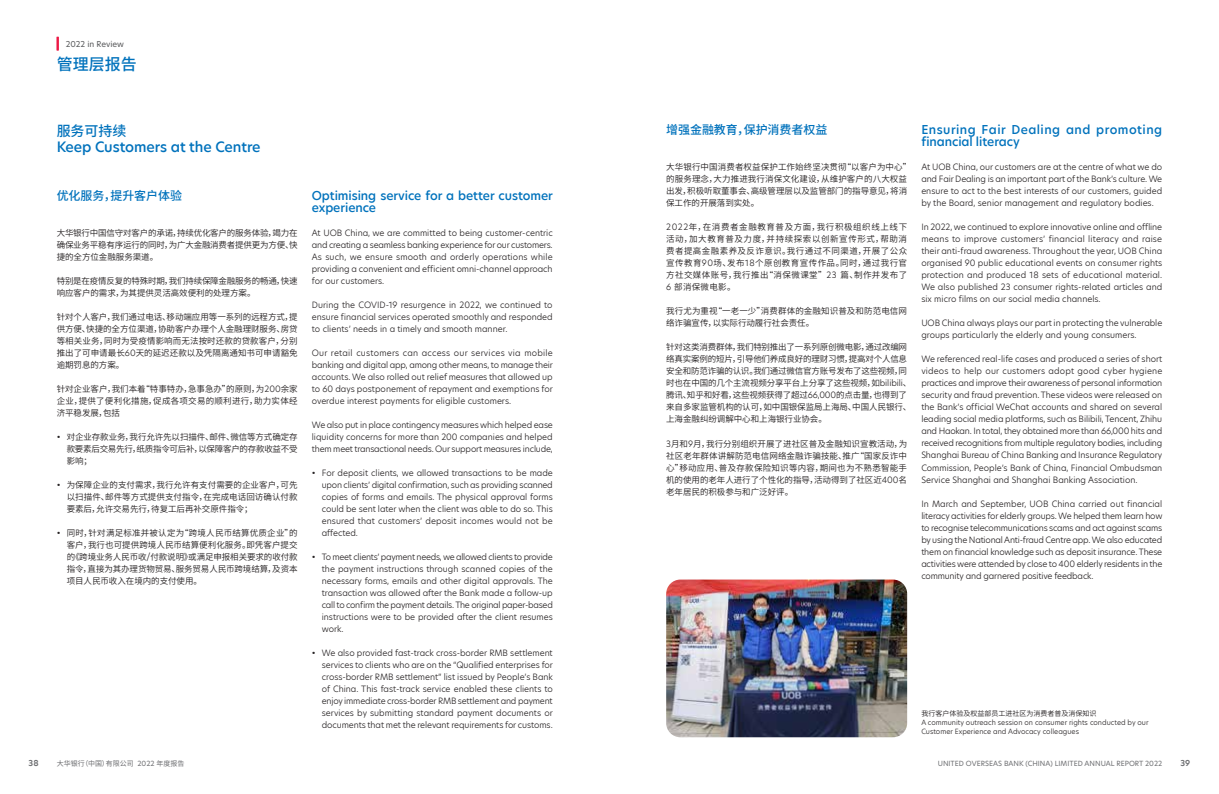
<style>
.page{position:relative;width:1219px;height:794px;background:#fff}
.page>*{position:absolute;margin:0;border:0;box-sizing:border-box;transform-origin:0 0}
.t1{font:500 16px "Noto Sans CJ Ksc";color:#0072bc}
.Body_Text{font:500 14px "New Hero";letter-spacing:-.005em;color:#0072bc}
.Body_Text-2{font:500 14px "Noto Sans CJ Ksc";letter-spacing:-.005em;color:#0072bc}
.Body_Text-3{font:500 12px/12px "New Hero";letter-spacing:.04em;color:#0072bc}
.Body_Text-4{font:500 12px/12px "New Hero";letter-spacing:-.005em;color:#0072bc}
.Body_Text-5{font:500 12px "Noto Sans CJ Ksc";letter-spacing:-.005em;color:#0072bc}
.Body_Text-6{font:300 8.5px/12px "New Hero";letter-spacing:-.005em;color:#231f20;text-align:justify}
.Body_Text-7{font:600 8.5px/12px "Noto Sans CJ Ksc";letter-spacing:-.005em;color:#231f20;text-align:justify}
.t2{font:8px "New Hero";color:#57585a}
.t3{font:600 8px "New Hero";color:#6c6d70}
.Footnotes{font:300 7px/9px "New Hero";color:#231f20}
.t4{font:7px "New Hero";color:#6c6d70}
.Footnotes-2{font:600 7px "Noto Sans CJ Ksc";color:#231f20}
.t5{font:7px "Noto Sans CJ Ksc";color:#6c6d70}
.s1{font-family:"New Hero";font-weight:300}
.s2{font-family:"New Hero"}
</style>
<div class="page">
<img style="left:666px;top:579px;width:241px;height:158px">
<svg style="left:57px;top:37px;width:2px;height:13px"></svg>
<p class="t2" style="left:66px;top:38px;width:60px">2022 in Review</p>
<h1 class="t1" style="left:57px;top:55px;width:81px">管理层报告</h1>
<p class="Body_Text-2" style="left:57px;top:123px;width:71px">服务可持续</p>
<p class="Body_Text" style="left:57px;top:137px;width:205px">Keep Customers at the Centre</p>
<p class="Body_Text-5" style="left:57px;top:188px;width:127px">优化服务，提升客户体验</p>
<p class="Body_Text-7" style="left:57px;top:227px;width:242px">大华银行中国信守对客户的承诺，持续优化客户的服务体验，竭力在确保业务平稳有序运行的同时，为广大金融消费者提供更为方便、快捷的全方位金融服务渠道。</p>
<p class="Body_Text-7" style="left:57px;top:275px;width:242px">特别是在疫情反复的特殊时期，我们持续保障金融服务的畅通，快速响应客户的需求，为其提供灵活高效便利的处理方案。</p>
<p class="Body_Text-7" style="left:57px;top:311px;width:243px">针对个人客户，我们通过电话、移动端应用等一系列的远程方式，提供方便、快捷的全方位渠道，协助客户办理个人金融理财服务、房贷等相关业务，同时为受疫情影响而无法按时还款的贷款客户，分别推出了可申请最长<span class="s1">60</span>天的延迟还款以及凭隔离通知书可申请豁免逾期罚息的方案。</p>
<p class="Body_Text-7" style="left:57px;top:383px;width:243px">针对企业客户，我们本着“特事特办，急事急办”的原则，为<span class="s1">200</span>余家企业，提供了便利化措施，促成各项交易的顺利进行，助力实体经济平稳发展，包括</p>
<p class="Body_Text-7" style="left:67px;top:431px;width:232px;text-indent:-10px"><span class="s1">•</span> 对企业存款业务，我行允许先以扫描件、邮件、微信等方式确定存款要素后交易先行，纸质指令可后补，以保障客户的存款收益不受影响；</p>
<p class="Body_Text-7" style="left:67px;top:479px;width:232px;text-indent:-10px"><span class="s1">•</span> 为保障企业的支付需求，我行允许有支付需要的企业客户，可先以扫描件、邮件等方式提供支付指令，在完成电话回访确认付款要素后，允许交易先行，待复工后再补交原件指令；</p>
<p class="Body_Text-7" style="left:67px;top:527px;width:232px;text-indent:-10px"><span class="s1">•</span> 同时，针对满足标准并被认定为“跨境人民币结算优质企业”的客户，我行也可提供跨境人民币结算便利化服务。即凭客户提交的《跨境业务人民币收<span class="s1">/</span>付款说明》或满足申报相关要求的收付款指令，直接为其办理货物贸易、服务贸易人民币跨境结算，及资本项目人民币收入在境内的支付使用。</p>
<p class="Body_Text-4" style="left:312px;top:189px;width:243px">Optimising service for a better customer experience</p>
<p class="Body_Text-6" style="left:312px;top:226px;width:242px">At UOB China, we are committed to being customer-centric and creating a seamless banking experience for our customers.<br>As such, we ensure smooth and orderly operations while providing a convenient and efficient omni-channel approach for our customers.</p>
<p class="Body_Text-6" style="left:312px;top:298px;width:242px">During the COVID-19 resurgence in 2022, we continued to ensure financial services operated smoothly and responded to clients’ needs in a timely and smooth manner.</p>
<p class="Body_Text-6" style="left:312px;top:346px;width:243px">Our retail customers can access our services via mobile banking and digital app, among other means, to manage their accounts. We also rolled out relief measures that allowed up to 60 days postponement of repayment and exemptions for overdue interest payments for eligible customers.</p>
<p class="Body_Text-6" style="left:312px;top:418px;width:243px">We also put in place contingency measures which helped ease liquidity concerns for more than 200 companies and helped them meet transactional needs. Our support measures include,</p>
<p class="Body_Text-6" style="left:322px;top:466px;width:232px;text-indent:-10px">• For deposit clients, we allowed transactions to be made upon clients’ digital confirmation, such as providing scanned copies of forms and emails. The physical approval forms could be sent later when the client was able to do so. This ensured that customers’ deposit incomes would not be affected.</p>
<p class="Body_Text-6" style="left:322px;top:550px;width:233px;text-indent:-10px">• To meet clients’ payment needs, we allowed clients to provide the payment instructions through scanned copies of the necessary forms, emails and other digital approvals. The transaction was allowed after the Bank made a follow-up call to confirm the payment details. The original paper-based instructions were to be provided after the client resumes work.</p>
<p class="Body_Text-6" style="left:322px;top:646px;width:233px;text-indent:-10px">• We also provided fast-track cross-border RMB settlement services to clients who are on the “Qualified enterprises for cross-border RMB settlement” list issued by People’s Bank of China. This fast-track service enabled these clients to enjoy immediate cross-border RMB settlement and payment services by submitting standard payment documents or documents that met the relevant requirements for customs.</p>
<p class="Body_Text-5" style="left:666px;top:123px;width:163px">增强金融教育，保护消费者权益</p>
<p class="Body_Text-7" style="left:666px;top:161px;width:247px;text-align:left">大华银行中国消费者权益保护工作始终坚决贯彻“以客户为中心”的服务理念，大力推进我行消保文化建设，从维护客户的八大权益出发，积极听取董事会、高级管理层以及监管部门的指导意见，将消保工作的开展落到实处。</p>
<p class="Body_Text-7" style="left:666px;top:221px;width:242px"><span class="s1">2022</span>年，在消费者金融教育普及方面，我行积极组织线上线下活动，加大教育普及力度，并持续探索以创新宣传形式，帮助消费者提高金融素养及反诈意识。我行通过不同渠道，开展了公众宣传教育<span class="s1">90</span>场、发布<span class="s1">18</span>个原创教育宣传作品。同时，通过我行官方社交媒体账号，我行推出“消保微课堂”<span class="s1">23</span> 篇、制作并发布了<span class="s1">6</span> 部消保微电影。</p>
<p class="Body_Text-7" style="left:666px;top:305px;width:242px">我行尤为重视“一老一少”消费群体的金融知识普及和防范电信网络诈骗宣传，以实际行动履行社会责任。</p>
<p class="Body_Text-7" style="left:666px;top:341px;width:247px;text-align:left">针对这类消费群体，我们特别推出了一系列原创微电影，通过改编网络真实案例的短片，引导他们养成良好的理财习惯，提高对个人信息安全和防范诈骗的认识。我们通过微信官方账号发布了这些视频，同时也在中国的几个主流视频分享平台上分享了这些视频，如<span class="s1">bilibili</span>、腾讯、知乎和好看，这些视频获得了超过<span class="s1">66,000</span>的点击量，也得到了来自多家监管机构的认可，如中国银保监局上海局、中国人民银行、上海金融纠纷调解中心和上海银行业协会。</p>
<p class="Body_Text-7" style="left:666px;top:437px;width:242px"><span class="s1">3</span>月和<span class="s1">9</span>月，我行分别组织开展了进社区普及金融知识宣教活动，为社区老年群体讲解防范电信网络金融诈骗技能、推广“国家反诈中心”移动应用、普及存款保险知识等内容，期间也为不熟悉智能手机的使用的老年人进行了个性化的指导，活动得到了社区近<span class="s1">400</span>名老年居民的积极参与和广泛好评。</p>
<p class="Body_Text-3" style="left:921px;top:124px;width:242px">Ensuring Fair Dealing and promoting financial literacy</p>
<p class="Body_Text-6" style="left:921px;top:161px;width:242px">At UOB China, our customers are at the centre of what we do and Fair Dealing is an important part of the Bank’s culture. We ensure to act to the best interests of our customers, guided by the Board, senior management and regulatory bodies.</p>
<p class="Body_Text-6" style="left:921px;top:221px;width:242px">In 2022, we continued to explore innovative online and offline means to improve customers’ financial literacy and raise their anti-fraud awareness. Throughout the year, UOB China organised 90 public educational events on consumer rights protection and produced 18 sets of educational material.<br>We also published 23 consumer rights-related articles and six micro films on our social media channels.</p>
<p class="Body_Text-6" style="left:921px;top:317px;width:242px">UOB China always plays our part in protecting the vulnerable groups particularly the elderly and young consumers.</p>
<p class="Body_Text-6" style="left:921px;top:353px;width:243px">We referenced real-life cases and produced a series of short videos to help our customers adopt good cyber hygiene practices and improve their awareness of personal information security and fraud prevention. These videos were released on the Bank’s official WeChat accounts and shared on several leading social media platforms, such as Bilibili, Tencent, Zhihu and Haokan. In total, they obtained more than 66,000 hits and received recognitions from multiple regulatory bodies, including Shanghai Bureau of China Banking and Insurance Regulatory Commission, People’s Bank of China, Financial Ombudsman Service Shanghai and Shanghai Banking Association.</p>
<p class="Body_Text-6" style="left:921px;top:497px;width:243px">In March and September, UOB China carried out financial literacy activities for elderly groups. We helped them learn how to recognise telecommunications scams and act against scams by using the National Anti-fraud Centre app. We also educated them on financial knowledge such as deposit insurance. These activities were attended by close to 400 elderly residents in the community and garnered positive feedback.</p>
<p class="Footnotes-2" style="left:921px;top:709px;width:176px">我行客户体验及权益部员工进社区为消费者普及消保知识</p>
<p class="Footnotes" style="left:921px;top:717px;width:229px">A community outreach session on consumer rights conducted by our<br>Customer Experience and Advocacy colleagues</p>
<p class="t3" style="left:29px;top:757px;width:11px">38</p>
<p class="t5" style="left:57px;top:759px;width:129px">大华银行（中国）有限公司 <span class="s2">2022</span> 年度报告</p>
<p class="t4" style="left:938px;top:758px;width:226px">UNITED OVERSEAS BANK (CHINA) LIMITED ANNUAL REPORT 2022</p>
<p class="t3" style="left:1180px;top:757px;width:11px">39</p>
</div>
